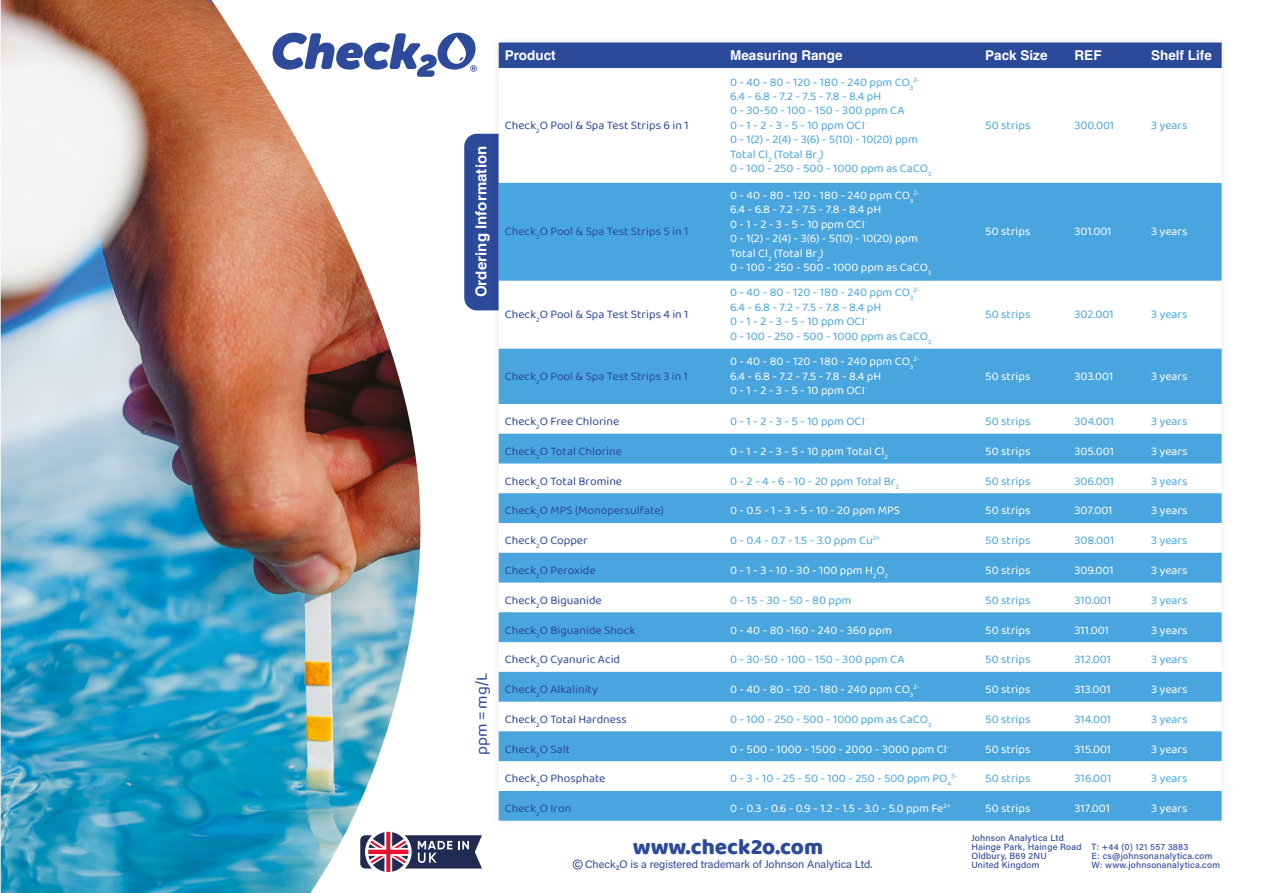
<style>
.page{position:relative;width:1263px;height:893px;background:#fff}
.page>*{position:absolute;margin:0;border:0;box-sizing:border-box;transform-origin:0 0}
.t1{font:800 22.5px "Baloo 2";color:#2c4a9a}
.t2{font:16.5px "Baloo 2";color:#2c4a9a}
.t3{font:700 15px "Helvetica";letter-spacing:.005em;color:#fff}
.t4{font:700 13.5px "Helvetica";color:#fff}
.t5{font:12px/14.4px "Baloo Thambi 2";color:#48a5dd}
.t6{font:12px/14.4px "Baloo Thambi 2";color:#fff}
.t7{font:12px "Baloo Thambi 2";color:#2c4a9a}
.t8{font:10.95px "Acumin Variable Concept";color:#2c4a9a}
.t9{font:9px/9px "Acumin Variable Concept";letter-spacing:.025em;color:#2c4a9a}
.t10{font:7.05px "Baloo Thambi 2";color:#48a5dd}
.t11{font:7.05px "Baloo Thambi 2";color:#fff}
</style>
<div class="page">
<svg style="left:422px;top:33px;width:55px;height:44px"></svg>
<img style="left:1px;top:0;width:421px;height:893px">
<div style="left:464px;top:134px;width:26px;height:176px;background:#2c4a9a"></div>
<div style="left:490px;top:34px;width:740px;height:795px;background:#000;opacity:.09"></div>
<div style="left:499px;top:43px;width:723px;height:25px;background:#2c4a9a"></div>
<svg style="left:499px;top:68px;width:723px;height:723px"></svg>
<svg style="left:499px;top:183px;width:723px;height:578px"></svg>
<div style="left:499px;top:434px;width:723px;height:29px;background:#48a5dd"></div>
<div style="left:499px;top:493px;width:723px;height:30px;background:#48a5dd"></div>
<div style="left:499px;top:612px;width:723px;height:30px;background:#48a5dd"></div>
<div style="left:499px;top:791px;width:723px;height:30px;background:#48a5dd"></div>
<svg style="left:360px;top:832px;width:122px;height:40px"></svg>
<svg style="left:573px;top:859px;width:10px;height:10px"></svg>
<p class="t3" style="left:472px;top:297px;width:153px;rotate:-90deg">Ordering Information</p>
<h2 class="t2" style="left:470px;top:755px;width:84px;rotate:-90deg">ppm = mg/L</h2>
<p class="t4" style="left:505px;top:47px;width:53px">Product</p>
<p class="t4" style="left:730px;top:47px;width:114px">Measuring Range</p>
<p class="t4" style="left:985px;top:47px;width:64px">Pack Size</p>
<p class="t4" style="left:1074px;top:47px;width:28px">REF</p>
<p class="t4" style="left:1151px;top:47px;width:62px">Shelf Life</p>
<p class="t7" style="left:505px;top:117px;width:185px">Check<sub>2</sub>O Pool &amp; Spa Test Strips 6 in 1</p>
<p class="t7" style="left:505px;top:223px;width:185px">Check<sub>2</sub>O Pool &amp; Spa Test Strips 5 in 1</p>
<p class="t7" style="left:505px;top:306px;width:185px">Check<sub>2</sub>O Pool &amp; Spa Test Strips 4 in 1</p>
<p class="t7" style="left:505px;top:367px;width:185px">Check<sub>2</sub>O Pool &amp; Spa Test Strips 3 in 1</p>
<p class="t5" style="left:730px;top:75px;width:185px">0 - 40 - 80 - 120 - 180 - 240 ppm CO<sub>3</sub></p>
<p class="t10" style="left:913px;top:74px;width:8px">2-</p>
<p class="t5" style="left:730px;top:89px;width:203px">6.4 - 6.8 - 7.2 - 7.5 - 7.8 - 8.4 pH<br>0 - 30-50 - 100 - 150 - 300 ppm CA<br>0 - 1 - 2 - 3 - 5 - 10 ppm OCI<sup>-<br></sup>0 - 1(2) - 2(4) - 3(6) - 5(10) - 10(20) ppm<br>Total Cl<sub>2</sub> (Total Br<sub>2</sub>)<br>0 - 100 - 250 - 500 - 1000 ppm as CaCO<sub>3</sub></p>
<p class="t6" style="left:730px;top:188px;width:185px">0 - 40 - 80 - 120 - 180 - 240 ppm CO<sub>3</sub></p>
<p class="t11" style="left:913px;top:188px;width:8px">2-</p>
<p class="t6" style="left:730px;top:203px;width:203px">6.4 - 6.8 - 7.2 - 7.5 - 7.8 - 8.4 pH<br>0 - 1 - 2 - 3 - 5 - 10 ppm OCI<sup>-<br></sup>0 - 1(2) - 2(4) - 3(6) - 5(10) - 10(20) ppm<br>Total Cl<sub>2</sub> (Total Br<sub>2</sub>)<br>0 - 100 - 250 - 500 - 1000 ppm as CaCO<sub>3</sub></p>
<p class="t5" style="left:985px;top:118px;width:47px">50 strips</p>
<p class="t5" style="left:1074px;top:118px;width:41px">300.001</p>
<p class="t5" style="left:1151px;top:118px;width:38px">3 years</p>
<p class="t6" style="left:985px;top:224px;width:47px">50 strips</p>
<p class="t6" style="left:1074px;top:224px;width:38px">301.001</p>
<p class="t6" style="left:1151px;top:224px;width:38px">3 years</p>
<p class="t5" style="left:730px;top:286px;width:185px">0 - 40 - 80 - 120 - 180 - 240 ppm CO<sub>3</sub></p>
<p class="t10" style="left:913px;top:285px;width:8px">2-</p>
<p class="t5" style="left:730px;top:300px;width:203px">6.4 - 6.8 - 7.2 - 7.5 - 7.8 - 8.4 pH<br>0 - 1 - 2 - 3 - 5 - 10 ppm OCI<sup>-<br></sup>0 - 100 - 250 - 500 - 1000 ppm as CaCO<sub>3</sub></p>
<p class="t5" style="left:985px;top:307px;width:47px">50 strips</p>
<p class="t5" style="left:1074px;top:307px;width:41px">302.001</p>
<p class="t5" style="left:1151px;top:307px;width:38px">3 years</p>
<p class="t6" style="left:730px;top:354px;width:185px">0 - 40 - 80 - 120 - 180 - 240 ppm CO<sub>3</sub></p>
<p class="t11" style="left:913px;top:354px;width:8px">2-</p>
<p class="t6" style="left:730px;top:369px;width:153px">6.4 - 6.8 - 7.2 - 7.5 - 7.8 - 8.4 pH<br>0 - 1 - 2 - 3 - 5 - 10 ppm OCI<sup>-</sup></p>
<p class="t6" style="left:985px;top:369px;width:47px">50 strips</p>
<p class="t6" style="left:1074px;top:369px;width:40px">303.001</p>
<p class="t6" style="left:1151px;top:369px;width:38px">3 years</p>
<p class="t7" style="left:505px;top:413px;width:116px">Check<sub>2</sub>O Free Chlorine</p>
<p class="t5" style="left:730px;top:414px;width:139px">0 - 1 - 2 - 3 - 5 - 10 ppm OCI<sup>-</sup></p>
<p class="t5" style="left:985px;top:414px;width:47px">50 strips</p>
<p class="t5" style="left:1074px;top:414px;width:41px">304.001</p>
<p class="t5" style="left:1151px;top:414px;width:38px">3 years</p>
<p class="t7" style="left:505px;top:443px;width:119px">Check<sub>2</sub>O Total Chlorine</p>
<p class="t6" style="left:730px;top:444px;width:159px">0 - 1 - 2 - 3 - 5 - 10 ppm Total Cl<sub>2</sub></p>
<p class="t6" style="left:985px;top:444px;width:47px">50 strips</p>
<p class="t6" style="left:1074px;top:444px;width:41px">305.001</p>
<p class="t6" style="left:1151px;top:444px;width:38px">3 years</p>
<p class="t7" style="left:505px;top:472px;width:119px">Check<sub>2</sub>O Total Bromine</p>
<p class="t5" style="left:730px;top:474px;width:170px">0 - 2 - 4 - 6 - 10 - 20 ppm Total Br<sub>2</sub></p>
<p class="t5" style="left:985px;top:474px;width:47px">50 strips</p>
<p class="t5" style="left:1074px;top:474px;width:41px">306.001</p>
<p class="t5" style="left:1151px;top:474px;width:38px">3 years</p>
<p class="t7" style="left:505px;top:502px;width:161px">Check<sub>2</sub>O MPS (Monopersulfate)</p>
<p class="t6" style="left:730px;top:504px;width:172px">0 - 0.5 - 1 - 3 - 5 - 10 - 20 ppm MPS</p>
<p class="t6" style="left:985px;top:504px;width:47px">50 strips</p>
<p class="t6" style="left:1074px;top:504px;width:39px">307.001</p>
<p class="t6" style="left:1151px;top:504px;width:38px">3 years</p>
<p class="t7" style="left:505px;top:532px;width:85px">Check<sub>2</sub>O Copper</p>
<p class="t5" style="left:730px;top:533px;width:151px">0 - 0.4 - 0.7 - 1.5 - 3.0 ppm Cu<sup>2+</sup></p>
<p class="t5" style="left:985px;top:533px;width:47px">50 strips</p>
<p class="t5" style="left:1074px;top:533px;width:41px">308.001</p>
<p class="t5" style="left:1151px;top:533px;width:38px">3 years</p>
<p class="t7" style="left:505px;top:562px;width:92px">Check<sub>2</sub>O Peroxide</p>
<p class="t6" style="left:730px;top:563px;width:160px">0 - 1 - 3 - 10 - 30 - 100 ppm H<sub>2</sub>O<sub>2</sub></p>
<p class="t6" style="left:985px;top:563px;width:47px">50 strips</p>
<p class="t6" style="left:1074px;top:563px;width:41px">309.001</p>
<p class="t6" style="left:1151px;top:563px;width:38px">3 years</p>
<p class="t7" style="left:505px;top:591px;width:99px">Check<sub>2</sub>O Biguanide</p>
<p class="t5" style="left:730px;top:593px;width:123px">0 - 15 - 30 - 50 - 80 ppm</p>
<p class="t5" style="left:985px;top:593px;width:47px">50 strips</p>
<p class="t5" style="left:1074px;top:593px;width:38px">310.001</p>
<p class="t5" style="left:1151px;top:593px;width:38px">3 years</p>
<p class="t7" style="left:505px;top:621px;width:132px">Check<sub>2</sub>O Biguanide Shock</p>
<p class="t6" style="left:730px;top:623px;width:163px">0 - 40 - 80 -160 - 240 - 360 ppm</p>
<p class="t6" style="left:985px;top:623px;width:47px">50 strips</p>
<p class="t6" style="left:1074px;top:623px;width:36px">311.001</p>
<p class="t6" style="left:1151px;top:623px;width:38px">3 years</p>
<p class="t7" style="left:505px;top:651px;width:117px">Check<sub>2</sub>O Cyanuric Acid</p>
<p class="t5" style="left:730px;top:653px;width:176px">0 - 30-50 - 100 - 150 - 300 ppm CA</p>
<p class="t5" style="left:985px;top:653px;width:47px">50 strips</p>
<p class="t5" style="left:1074px;top:653px;width:38px">312.001</p>
<p class="t5" style="left:1151px;top:653px;width:38px">3 years</p>
<p class="t7" style="left:505px;top:681px;width:95px">Check<sub>2</sub>O Alkalinity</p>
<p class="t6" style="left:730px;top:682px;width:185px">0 - 40 - 80 - 120 - 180 - 240 ppm CO<sub>3</sub></p>
<p class="t11" style="left:913px;top:682px;width:8px">2-</p>
<p class="t6" style="left:985px;top:682px;width:47px">50 strips</p>
<p class="t6" style="left:1074px;top:682px;width:38px">313.001</p>
<p class="t6" style="left:1151px;top:682px;width:38px">3 years</p>
<p class="t7" style="left:505px;top:711px;width:124px">Check<sub>2</sub>O Total Hardness</p>
<p class="t5" style="left:730px;top:712px;width:203px">0 - 100 - 250 - 500 - 1000 ppm as CaCO<sub>3</sub></p>
<p class="t5" style="left:985px;top:712px;width:47px">50 strips</p>
<p class="t5" style="left:1074px;top:712px;width:38px">314.001</p>
<p class="t5" style="left:1151px;top:712px;width:38px">3 years</p>
<p class="t7" style="left:505px;top:740px;width:67px">Check<sub>2</sub>O Salt</p>
<p class="t6" style="left:730px;top:742px;width:221px">0 - 500 - 1000 - 1500 - 2000 - 3000 ppm Cl<sup>-</sup></p>
<p class="t6" style="left:985px;top:742px;width:47px">50 strips</p>
<p class="t6" style="left:1074px;top:742px;width:38px">315.001</p>
<p class="t6" style="left:1151px;top:742px;width:38px">3 years</p>
<p class="t7" style="left:505px;top:770px;width:102px">Check<sub>2</sub>O Phosphate</p>
<p class="t5" style="left:730px;top:772px;width:223px">0 - 3 - 10 - 25 - 50 - 100 - 250 - 500 ppm PO<sub>4</sub></p>
<p class="t10" style="left:951px;top:771px;width:8px">3-</p>
<p class="t5" style="left:985px;top:772px;width:47px">50 strips</p>
<p class="t5" style="left:1074px;top:772px;width:38px">316.001</p>
<p class="t5" style="left:1151px;top:772px;width:38px">3 years</p>
<p class="t7" style="left:505px;top:800px;width:68px">Check<sub>2</sub>O Iron</p>
<p class="t6" style="left:730px;top:801px;width:222px">0 - 0.3 - 0.6 - 0.9 - 1.2 - 1.5 - 3.0 - 5.0 ppm Fe<sup>2+</sup></p>
<p class="t6" style="left:985px;top:801px;width:47px">50 strips</p>
<p class="t6" style="left:1074px;top:801px;width:37px">317.001</p>
<p class="t6" style="left:1151px;top:801px;width:38px">3 years</p>
<h1 class="t1" style="left:633px;top:833px;width:192px">www.check2o.com</h1>
<p class="t8" style="left:585px;top:856px;width:289px">Check2O is a registered trademark of Johnson Analytica Ltd.</p>
<p class="t9" style="left:971px;top:832px;width:112px">Johnson Analytica Ltd<br>Hainge Park, Hainge Road<br>Oldbury, B69 2NU<br>United Kingdom</p>
<p class="t9" style="left:1091px;top:842px;width:130px">T: +44 (0) 121 557 3883<br>E: cs@johnsonanalytica.com<br>W: www.johnsonanalytica.com</p>
</div>
